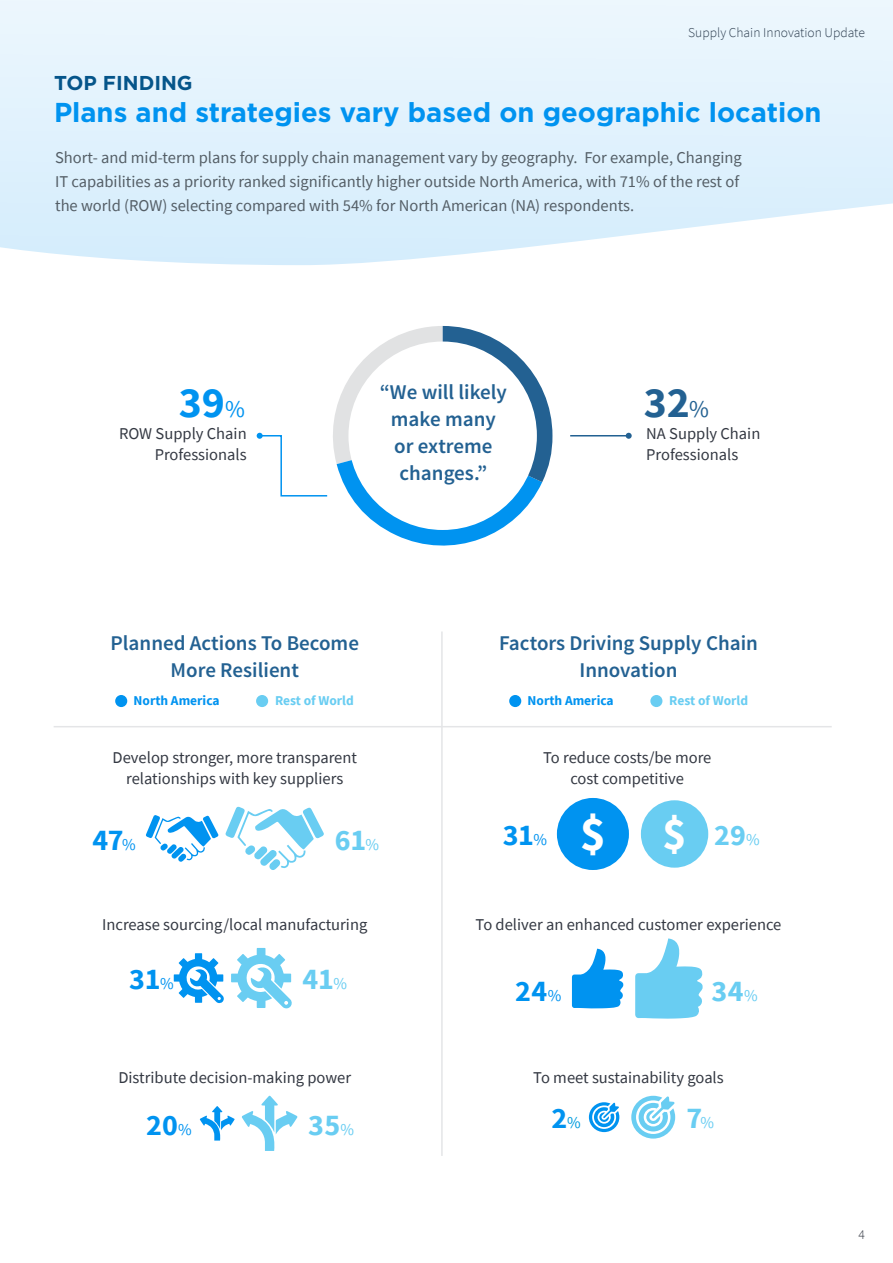
<style>
.page{position:relative;width:893px;height:1263px;background:#fff}
.page>*{position:absolute;margin:0;border:0;box-sizing:border-box;transform-origin:0 0}
.t1{font:700 48.75px "Source Sans Pro";color:#fff}
.t2{font:700 43.65px "Source Sans Pro";color:#0093f0}
.t3{font:700 43.65px "Source Sans Pro";color:#236192}
.t4{font:700 30px "Source Sans Pro";letter-spacing:-.01em;color:#0093f0}
.t5{font:700 30px "Source Sans Pro";letter-spacing:.01em;color:#69cdf2}
.t6{font:700 27.3px "Gotham";color:#0093f0}
.t7{font:600 21px/27px "Source Sans Pro";color:#236192;text-align:center}
.t8{font:700 20.1px "Gotham";color:#05558a}
.t9{font:16.5px/21px "Source Sans Pro";color:#333842;text-align:center}
.t10{font:16.5px/24px "Source Sans Pro";color:#545e66}
.t11{font:300 13.5px "Source Sans Pro";color:#333842}
.t12{font:700 13.5px "Source Sans Pro";color:#0093f0}
.t13{font:700 13.5px "Source Sans Pro";color:#69cdf2}
.s1{font-weight:400;font-size:24px}
.s2{font-weight:400;font-size:16.5px}
.s3{font-size:45.6px}
.s4{font-weight:400;font-size:16.5px;color:#009cde}
</style>
<div class="page">
<div style="left:0;top:0;width:893px;height:334px;background:#e4f3fd"></div>
<svg style="left:0;top:192px;width:893px;height:253px;fill:#fff"></svg>
<svg style="left:572px;top:949px;width:51px;height:59px"></svg>
<svg style="left:635px;top:938px;width:68px;height:81px"></svg>
<hr style="left:441px;top:631px;width:2px;height:525px;background:#e4e5e7">
<hr style="left:54px;top:726px;width:778px;height:1px;background:#e4e5e7">
<div style="left:557px;top:798px;width:72px;height:72px;background:#0093f0;border-radius:50%"></div>
<div style="left:641px;top:800px;width:67px;height:68px;background:#69cdf2;border-radius:50%"></div>
<div style="left:115px;top:695px;width:12px;height:12px;background:#0093f0;border-radius:50%"></div>
<div style="left:256px;top:695px;width:12px;height:12px;background:#69cdf2;border-radius:50%"></div>
<div style="left:509px;top:695px;width:12px;height:12px;background:#0093f0;border-radius:50%"></div>
<div style="left:650px;top:695px;width:12px;height:12px;background:#69cdf2;border-radius:50%"></div>
<svg style="left:146px;top:815px;width:72px;height:47px"></svg>
<svg style="left:226px;top:806px;width:98px;height:64px"></svg>
<svg style="left:174px;top:953px;width:50px;height:50px"></svg>
<svg style="left:231px;top:948px;width:61px;height:61px"></svg>
<svg style="left:200px;top:1106px;width:35px;height:34px"></svg>
<svg style="left:242px;top:1096px;width:55px;height:55px"></svg>
<svg style="left:589px;top:1102px;width:30px;height:30px"></svg>
<svg style="left:631px;top:1096px;width:44px;height:42px"></svg>
<svg style="left:257px;top:326px;width:295px;height:220px"></svg>
<hr style="left:570px;top:435px;width:59px;height:1px;background:#236192">
<svg style="left:626px;top:433px;width:6px;height:6px"></svg>
<p class="t11" style="left:688px;top:24px;width:178px">Supply Chain Innovation Update</p>
<p class="t8" style="left:54px;top:69px;width:140px">TOP FINDING</p>
<h3 class="t6" style="left:54px;top:94px;width:769px">Plans and strategies vary based on geographic location</h3>
<p class="t10" style="left:55px;top:146px;width:688px">Short- and mid-term plans for supply chain management vary by geography. For example, Changing<br>IT capabilities as a priority ranked significantly higher outside North America, with 71% of the rest of the world (ROW) selecting compared with 54% for North American (NA) respondents.</p>
<p class="t7" style="left:380px;top:379px;width:129px">“We will likely make many or extreme changes.”</p>
<h2 class="t2" style="left:179px;top:373px;width:68px">39<span class="s1">%</span></h2>
<h2 class="t3" style="left:644px;top:373px;width:67px">32<span class="s1">%</span></h2>
<p class="t9" style="left:119px;top:423px;width:129px;text-align:right">ROW Supply Chain<br>Professionals</p>
<p class="t9" style="left:646px;top:423px;width:116px;text-align:left">NA Supply Chain<br>Professionals</p>
<p class="t7" style="left:111px;top:630px;width:250px">Planned Actions To Become<br>More Resilient</p>
<p class="t7" style="left:499px;top:630px;width:260px">Factors Driving Supply Chain<br>Innovation</p>
<p class="t12" style="left:134px;top:691px;width:88px">North America</p>
<p class="t13" style="left:275px;top:691px;width:80px">Rest of World</p>
<p class="t12" style="left:528px;top:691px;width:88px">North America</p>
<p class="t13" style="left:669px;top:691px;width:80px">Rest of World</p>
<p class="t9" style="left:113px;top:747px;width:246px">Develop stronger, more transparent relationships with key suppliers</p>
<p class="t9" style="left:543px;top:747px;width:170px">To reduce costs/be more cost competitive</p>
<h3 class="t4" style="left:93px;top:819px;width:44px">47<span class="s2">%</span></h3>
<h1 class="t1" style="left:580px;top:800px;width:108px">$ <span class="s3">$</span></h1>
<h3 class="t5" style="left:335px;top:819px;width:46px">61<span class="s2">%</span></h3>
<h3 class="t5" style="left:714px;top:815px;width:47px">29<span class="s2">%</span></h3>
<h3 class="t4" style="left:503px;top:815px;width:46px">31<span class="s2">%</span></h3>
<p class="t9" style="left:102px;top:914px;width:267px">Increase sourcing/local manufacturing</p>
<p class="t9" style="left:476px;top:914px;width:307px">To deliver an enhanced customer experience</p>
<h3 class="t4" style="left:129px;top:959px;width:46px">31<span class="s2">%</span></h3>
<h3 class="t5" style="left:303px;top:959px;width:46px">41<span class="s2">%</span></h3>
<h3 class="t4" style="left:515px;top:971px;width:48px">24<span class="s2">%</span></h3>
<h3 class="t5" style="left:711px;top:971px;width:48px">34<span class="s2">%</span></h3>
<p class="t9" style="left:118px;top:1067px;width:234px">Distribute decision-making power</p>
<p class="t9" style="left:533px;top:1067px;width:192px">To meet sustainability goals</p>
<h3 class="t4" style="left:146px;top:1104px;width:47px">20<span class="s2">%</span></h3>
<h3 class="t4" style="left:552px;top:1098px;width:31px">2<span class="s4">%</span></h3>
<h3 class="t5" style="left:308px;top:1104px;width:47px">35<span class="s2">%</span></h3>
<h3 class="t5" style="left:686px;top:1098px;width:29px">7<span class="s2">%</span></h3>
<p class="t11" style="left:858px;top:1226px;width:8px">4</p>
</div>
